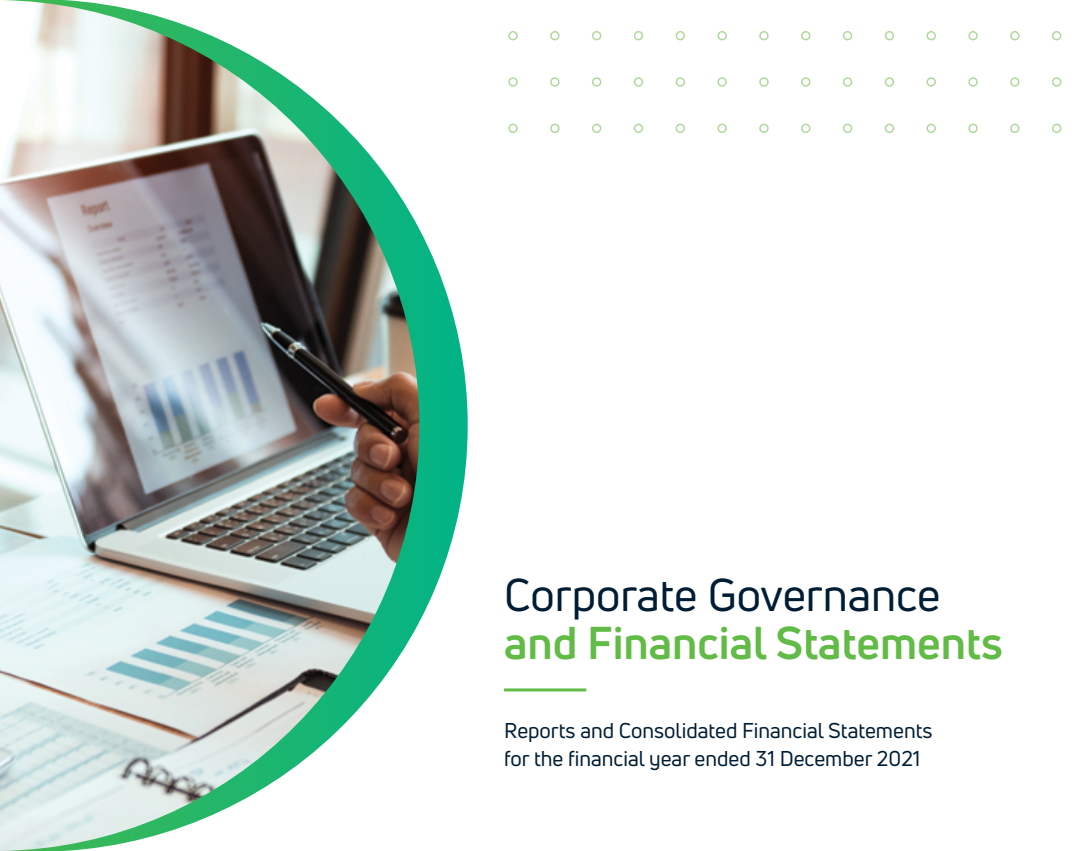
<style>
.page{position:relative;width:1089px;height:851px;background:#fff}
.page>*{position:absolute;margin:0;border:0;box-sizing:border-box;transform-origin:0 0}
.t1{font:700 45px "Uni Neue";color:#62bb46}
.t2{font:45px "Uni Neue";color:#001d34}
.t3{font:21px/28.5px "Uni Neue";color:#001d34}
</style>
<div class="page">
<svg style="left:419px;top:229px;width:48px;height:393px"></svg>
<img style="left:0;top:0;width:419px;height:850px">
<hr style="left:504px;top:688px;width:82px;height:3px;background:#62bb46">
<svg style="left:1052px;top:124px;width:9px;height:9px"></svg>
<svg style="left:1010px;top:124px;width:9px;height:9px"></svg>
<svg style="left:1052px;top:77px;width:9px;height:10px"></svg>
<svg style="left:1010px;top:77px;width:9px;height:10px"></svg>
<svg style="left:1052px;top:31px;width:9px;height:9px"></svg>
<svg style="left:1010px;top:31px;width:9px;height:9px"></svg>
<svg style="left:968px;top:124px;width:9px;height:9px"></svg>
<svg style="left:926px;top:124px;width:9px;height:9px"></svg>
<svg style="left:968px;top:77px;width:9px;height:10px"></svg>
<svg style="left:926px;top:77px;width:9px;height:10px"></svg>
<svg style="left:968px;top:31px;width:9px;height:9px"></svg>
<svg style="left:926px;top:31px;width:9px;height:9px"></svg>
<svg style="left:884px;top:124px;width:10px;height:9px"></svg>
<svg style="left:842px;top:124px;width:10px;height:9px"></svg>
<svg style="left:884px;top:77px;width:10px;height:10px"></svg>
<svg style="left:843px;top:77px;width:9px;height:10px"></svg>
<svg style="left:884px;top:31px;width:10px;height:9px"></svg>
<svg style="left:842px;top:31px;width:10px;height:9px"></svg>
<svg style="left:801px;top:124px;width:9px;height:9px"></svg>
<svg style="left:759px;top:124px;width:9px;height:9px"></svg>
<svg style="left:801px;top:77px;width:9px;height:10px"></svg>
<svg style="left:759px;top:77px;width:9px;height:10px"></svg>
<svg style="left:801px;top:31px;width:9px;height:9px"></svg>
<svg style="left:759px;top:31px;width:9px;height:9px"></svg>
<svg style="left:717px;top:124px;width:10px;height:9px"></svg>
<svg style="left:675px;top:124px;width:10px;height:9px"></svg>
<svg style="left:717px;top:77px;width:10px;height:10px"></svg>
<svg style="left:675px;top:77px;width:10px;height:10px"></svg>
<svg style="left:717px;top:31px;width:10px;height:9px"></svg>
<svg style="left:675px;top:31px;width:10px;height:9px"></svg>
<svg style="left:634px;top:124px;width:9px;height:9px"></svg>
<svg style="left:592px;top:124px;width:9px;height:9px"></svg>
<svg style="left:634px;top:77px;width:9px;height:10px"></svg>
<svg style="left:592px;top:77px;width:9px;height:10px"></svg>
<svg style="left:634px;top:31px;width:9px;height:9px"></svg>
<svg style="left:592px;top:31px;width:9px;height:9px"></svg>
<svg style="left:550px;top:124px;width:9px;height:9px"></svg>
<svg style="left:508px;top:124px;width:9px;height:9px"></svg>
<svg style="left:550px;top:77px;width:9px;height:10px"></svg>
<svg style="left:508px;top:77px;width:9px;height:10px"></svg>
<svg style="left:550px;top:31px;width:9px;height:9px"></svg>
<svg style="left:508px;top:31px;width:9px;height:9px"></svg>
<h1 class="t2" style="left:504px;top:567px;width:438px">Corporate Governance</h1>
<h1 class="t1" style="left:504px;top:615px;width:500px">and Financial Statements</h1>
<p class="t3" style="left:504px;top:715px;width:430px">Reports and Consolidated Financial Statements for the financial year ended 31 December 2021</p>
</div>
